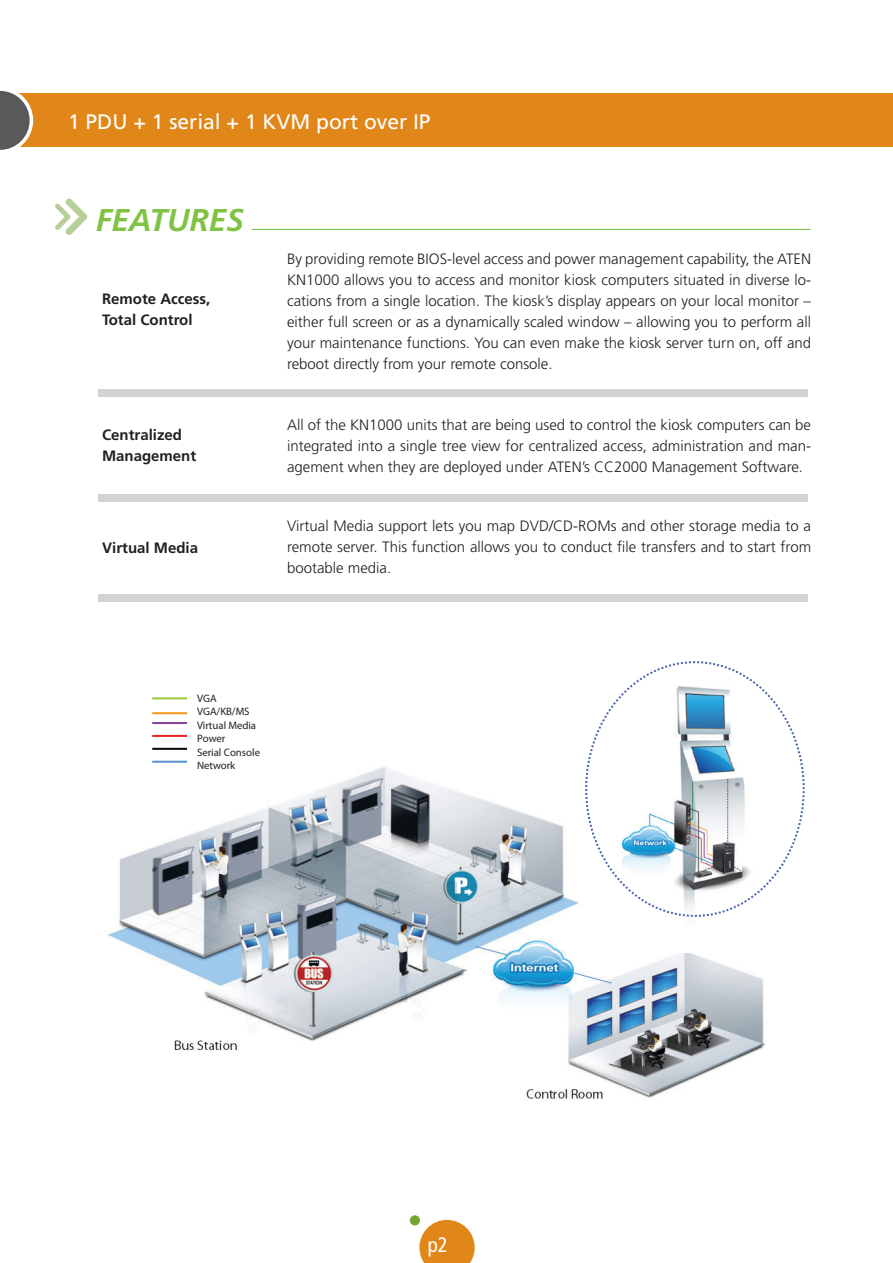
<style>
.page{position:relative;width:893px;height:1263px;background:#fff}
.page>*{position:absolute;margin:0;border:0;box-sizing:border-box;transform-origin:0 0}
.t1{font:italic 700 31.5px "Frutiger";color:#80c342}
.t2{font:21px "Frutiger";color:#fff}
.t3{font:condensed 21px "Frutiger";color:#fff}
.t4{font:300 15px/21px "Frutiger";color:#231f20;text-align:justify}
.t5{font:700 15px "Frutiger";color:#231f20}
.t6{font:10.8px/13.4px "Helvetica";letter-spacing:-.005em;color:#221f1f}
</style>
<div class="page">
<div style="left:1px;top:94px;width:892px;height:53px;background:#e1871a"></div>
<svg style="left:0;top:90px;width:33px;height:60px"></svg>
<svg style="left:419px;top:1220px;width:56px;height:43px"></svg>
<div style="left:410px;top:1215px;width:10px;height:10px;background:#77a532;border-radius:50%"></div>
<div style="left:98px;top:389px;width:709px;height:8px;background:#d1d3d4"></div>
<div style="left:98px;top:494px;width:709px;height:8px;background:#d1d3d4"></div>
<div style="left:98px;top:594px;width:709px;height:7px;background:#d1d3d4"></div>
<svg style="left:55px;top:199px;width:32px;height:36px"></svg>
<hr style="left:252px;top:229px;width:558px;height:1px;background:#80c342">
<img style="left:105px;top:760px;width:673px;height:340px">
<img style="left:622px;top:686px;width:132px;height:266px">
<hr style="left:152px;top:697px;width:35px;height:2px;background:#99ca3c">
<hr style="left:152px;top:712px;width:35px;height:2px;background:#f8991c">
<hr style="left:152px;top:722px;width:35px;height:2px;background:#84449a">
<hr style="left:152px;top:735px;width:35px;height:2px;background:#ed2024">
<hr style="left:152px;top:748px;width:35px;height:2px;background:#030505">
<hr style="left:152px;top:761px;width:35px;height:2px;background:#5790cc">
<p class="t2" style="left:68px;top:109px;width:364px">1 PDU + 1 serial + 1 KVM port over IP</p>
<p class="t1" style="left:96px;top:201px;width:150px">FEATURES</p>
<p class="t5" style="left:102px;top:290px;width:110px">Remote Access,</p>
<p class="t5" style="left:102px;top:311px;width:92px">Total Control</p>
<p class="t5" style="left:102px;top:426px;width:82px">Centralized</p>
<p class="t5" style="left:102px;top:447px;width:96px">Management</p>
<p class="t5" style="left:102px;top:539px;width:98px">Virtual Media</p>
<p class="t4" style="left:287px;top:249px;width:526px">By providing remote BIOS-level access and power management capability, the ATEN KN1000 allows you to access and monitor kiosk computers situated in diverse lo&shy;cations from a single location. The kiosk’s display appears on your local monitor – either full screen or as a dynamically scaled window – allowing you to perform all your maintenance functions. You can even make the kiosk server turn on, off and reboot directly from your remote console.</p>
<p class="t4" style="left:287px;top:414px;width:526px">All of the KN1000 units that are being used to control the kiosk computers can be integrated into a single tree view for centralized access, administration and man&shy;agement when they are deployed under ATEN’s CC2000 Management Software.</p>
<p class="t4" style="left:287px;top:515px;width:526px">Virtual Media support lets you map DVD/CD-ROMs and other storage media to a remote server. This function allows you to conduct file transfers and to start from bootable media.</p>
<p class="t6" style="left:197px;top:691px;width:65px">VGA<br>VGA/KB/MS<br>Virtual Media<br>Power<br>Serial Console<br>Network</p>
<p class="t3" style="left:428px;top:1232px;width:22px">p2</p>
</div>
